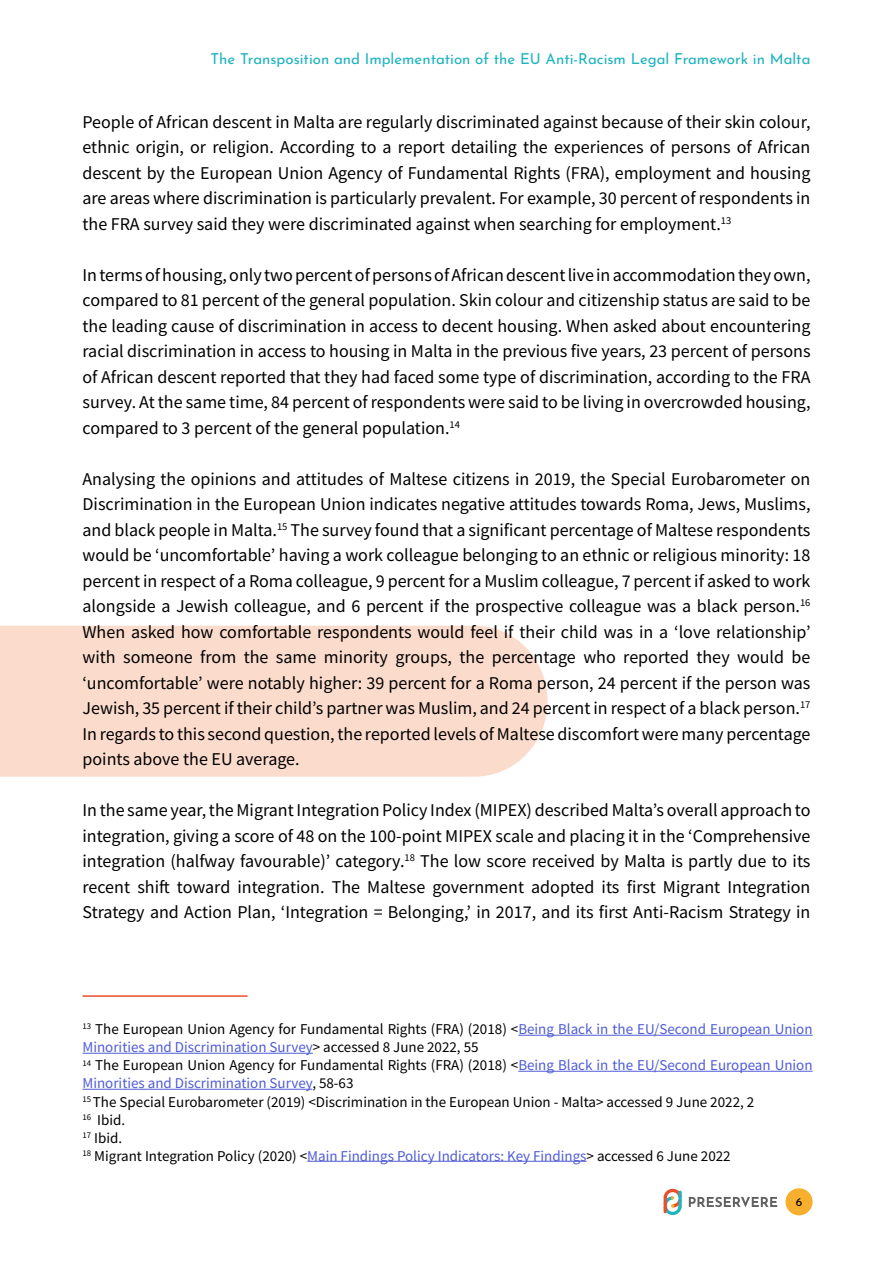
<style>
.page{position:relative;width:893px;height:1263px;background:#fff}
.page>*{position:absolute;margin:0;border:0;box-sizing:border-box;transform-origin:0 0}
.t1{font:18px/25.5px "Source Sans Pro";color:#000;text-align:justify}
.t2{font:15px/18px "Source Sans Pro";color:#000}
.t3{font:15px "Josefin Sans";color:#1db3c0}
.t4{font:12px "Josefin Sans";color:#000}
.s1{color:#4f5cd6}
</style>
<div class="page">
<div style="left:785px;top:1188px;width:28px;height:27px;background:#f9af2e;border-radius:50%"></div>
<svg style="left:689px;top:1197px;width:88px;height:10px"></svg>
<svg style="left:664px;top:1189px;width:18px;height:26px"></svg>
<div style="left:0;top:626px;width:548px;height:151px;background:#fbdbcc"></div>
<hr style="left:518px;top:1035px;width:295px;height:1px;background:#4f5cd6">
<hr style="left:82px;top:1053px;width:231px;height:1px;background:#4f5cd6">
<hr style="left:518px;top:1071px;width:295px;height:1px;background:#4f5cd6">
<hr style="left:82px;top:1089px;width:230px;height:1px;background:#4f5cd6">
<hr style="left:307px;top:1161px;width:280px;height:1px;background:#4f5cd6">
<hr style="left:82px;top:995px;width:166px;height:2px;background:#e94e2b">
<p class="t3" style="left:211px;top:47px;width:601px">The Transposition and Implementation of the EU Anti-Racism Legal Framework in Malta</p>
<p class="t1" style="left:82px;top:109px;width:729px">People of African descent in Malta are regularly discriminated against because of their skin colour, ethnic origin, or religion. According to a report detailing the experiences of persons of African descent by the European Union Agency of Fundamental Rights (FRA), employment and housing are areas where discrimination is particularly prevalent. For example, 30 percent of respondents in the FRA survey said they were discriminated against when searching for employment.<sup>13</sup></p>
<p class="t1" style="left:82px;top:262px;width:729px">In terms of housing, only two percent of persons of African descent live in accommodation they own, compared to 81 percent of the general population. Skin colour and citizenship status are said to be the leading cause of discrimination in access to decent housing. When asked about encountering racial discrimination in access to housing in Malta in the previous five years, 23 percent of persons of African descent reported that they had faced some type of discrimination, according to the FRA survey. At the same time, 84 percent of respondents were said to be living in overcrowded housing, compared to 3 percent of the general population.<sup>14</sup></p>
<p class="t1" style="left:82px;top:466px;width:729px">Analysing the opinions and attitudes of Maltese citizens in 2019, the Special Eurobarometer on Discrimination in the European Union indicates negative attitudes towards Roma, Jews, Muslims, and black people in Malta.<sup>15</sup> The survey found that a significant percentage of Maltese respondents would be ‘uncomfortable’ having a work colleague belonging to an ethnic or religious minority: 18 percent in respect of a Roma colleague, 9 percent for a Muslim colleague, 7 percent if asked to work alongside a Jewish colleague, and 6 percent if the prospective colleague was a black person.<sup>16<br></sup>When asked how comfortable respondents would feel if their child was in a ‘love relationship’ with someone from the same minority groups, the percentage who reported they would be ‘uncomfortable’ were notably higher: 39 percent for a Roma person, 24 percent if the person was Jewish, 35 percent if their child’s partner was Muslim, and 24 percent in respect of a black person.<sup>17<br></sup>In regards to this second question, the reported levels of Maltese discomfort were many percentage points above the EU average.</p>
<p class="t1" style="left:82px;top:797px;width:729px">In the same year, the Migrant Integration Policy Index (MIPEX) described Malta’s overall approach to integration, giving a score of 48 on the 100-point MIPEX scale and placing it in the ‘Comprehensive integration (halfway favourable)’ category.<sup>18</sup> The low score received by Malta is partly due to its recent shift toward integration. The Maltese government adopted its first Migrant Integration Strategy and Action Plan, ‘Integration = Belonging,’ in 2017, and its first Anti-Racism Strategy in</p>
<p class="t2" style="left:82px;top:1020px;width:732px"><sup>13</sup> The European Union Agency for Fundamental Rights (FRA) (2018) &lt;<span class="s1">Being Black in the EU/Second European Union Minorities and Discrimination Survey</span>&gt; accessed 8 June 2022, 55<br><sup>14</sup> The European Union Agency for Fundamental Rights (FRA) (2018) &lt;<span class="s1">Being Black in the EU/Second European Union Minorities and Discrimination Survey</span>, 58-63<br><sup>15</sup> The Special Eurobarometer (2019) &lt;Discrimination in the European Union - Malta&gt; accessed 9 June 2022, 2<br><sup>16</sup> Ibid.<br><sup>17</sup> Ibid.<br><sup>18</sup> Migrant Integration Policy (2020) &lt;<span class="s1">Main Findings Policy Indicators: Key Findings</span>&gt; accessed 6 June 2022</p>
<p class="t4" style="left:796px;top:1193px;width:8px">6</p>
</div>
